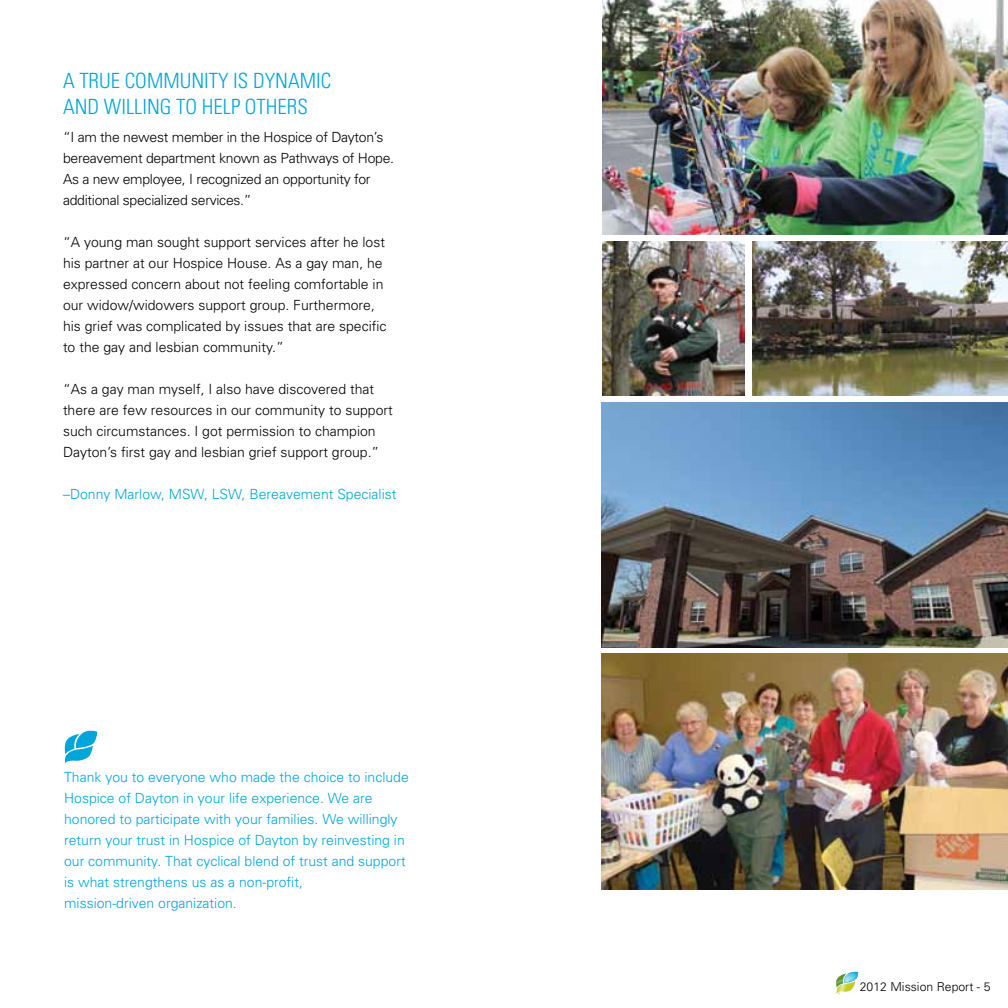
<style>
.page{position:relative;width:1008px;height:1008px;background:#fff}
.page>*{position:absolute;margin:0;border:0;box-sizing:border-box;transform-origin:0 0}
.t1{font:300 condensed 21px/26.2px "Univers";color:#00a5d9}
.t2{font:300 14px/21px "Univers";color:#000}
.t3{font:300 14px/21px "Univers";color:#00a5d9}
.t4{font:300 14px/21px "Univers";letter-spacing:-.02em;color:#000}
.t5{font:300 12.25px "Univers";color:#000}
</style>
<div class="page">
<img style="left:602px;top:0;width:406px;height:235px">
<svg style="left:64px;top:730px;width:34px;height:33px"></svg>
<img style="left:602px;top:403px;width:406px;height:244px">
<img style="left:602px;top:654px;width:406px;height:236px">
<img style="left:752px;top:242px;width:256px;height:154px">
<img style="left:602px;top:242px;width:142px;height:154px">
<svg style="left:835px;top:972px;width:23px;height:22px"></svg>
<h1 class="t1" style="left:63px;top:67px;width:270px">A TRUE COMMUNITY IS DYNAMIC<br>AND WILLING TO HELP OTHERS</h1>
<p class="t4" style="left:63px;top:127px;width:333px">“I am the newest member in the Hospice of Dayton’s bereavement department known as Pathways of Hope.<br>As a new employee, I recognized an opportunity for additional specialized services.”</p>
<p class="t2" style="left:63px;top:232px;width:325px">“A young man sought support services after he lost his partner at our Hospice House. As a gay man, he expressed concern about not feeling comfortable in our widow/widowers support group. Furthermore, his grief was complicated by issues that are specific to the gay and lesbian community.”</p>
<p class="t2" style="left:63px;top:379px;width:331px">“As a gay man myself, I also have discovered that there are few resources in our community to support such circumstances. I got permission to champion Dayton’s first gay and lesbian grief support group.”</p>
<p class="t3" style="left:63px;top:484px;width:335px">–Donny Marlow, MSW, LSW, Bereavement Specialist</p>
<p class="t3" style="left:64px;top:766px;width:346px">Thank you to everyone who made the choice to include Hospice of Dayton in your life experience. We are honored to participate with your families. We willingly return your trust in Hospice of Dayton by reinvesting in our community. That cyclical blend of trust and support is what strengthens us as a non-profit,<br>mission-driven organization.</p>
<p class="t5" style="left:860px;top:979px;width:132px">2012 Mission Report - 5</p>
</div>
